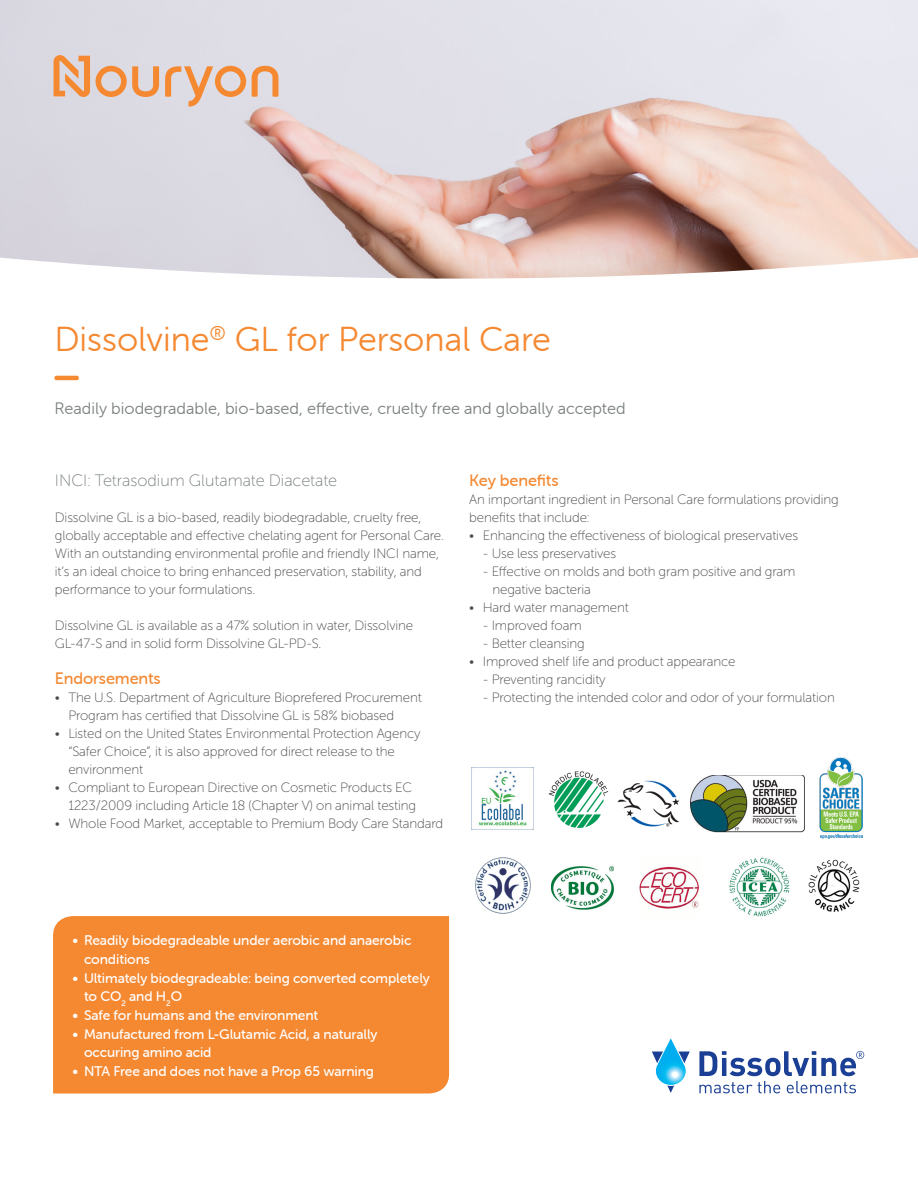
<style>
.page{position:relative;width:918px;height:1188px;background:#fff}
.page>*{position:absolute;margin:0;border:0;box-sizing:border-box;transform-origin:0 0}
._00_Fact_Sheet_Name{font:34.5px "Museo Sans Rounded 300";color:#f58932}
._20_Body_Copy_Intro{font:16.5px "Museo Sans Rounded 300";color:#7b8080}
._11_Body_Copy{font:16.5px "Museo Sans Rounded 100";color:#7b8080}
._02_Subheads-Large-C{font:16.5px "Museo Sans Rounded 500";letter-spacing:-.01em;color:#f58932}
.t1{font:13.95px/18.6px "Museo Sans Rounded 500";letter-spacing:-.01em;color:#fff}
._01_Body{font:13.5px/18px "Museo Sans Rounded 100";letter-spacing:-.01em;color:#4b4c4d}
</style>
<div class="page">
<img style="left:0;top:0;width:918px;height:279px">
<hr style="left:55px;top:376px;width:24px;height:4px;background:#f58932;border-radius:2px">
<svg style="left:54px;top:53px;width:224px;height:54px;background:#e2c5b5"></svg>
<div style="left:53px;top:916px;width:397px;height:178px;background:#f58932"></div>
<img style="left:820px;top:758px;width:43px;height:80px">
<svg style="left:652px;top:1038px;width:38px;height:55px"></svg>
<svg style="left:699px;top:1051px;width:165px;height:42px"></svg>
<img style="left:548px;top:771px;width:61px;height:57px">
<img style="left:478px;top:770px;width:49px;height:56px">
<img style="left:617px;top:780px;width:63px;height:47px">
<img style="left:690px;top:775px;width:115px;height:57px">
<img style="left:808px;top:859px;width:52px;height:53px">
<img style="left:639px;top:866px;width:61px;height:43px">
<img style="left:552px;top:866px;width:61px;height:44px">
<img style="left:475px;top:857px;width:56px;height:56px">
<img style="left:729px;top:857px;width:61px;height:60px">
<p class="_00_Fact_Sheet_Name" style="left:55px;top:321px;width:498px">Dissolvine<sup>®</sup> GL for Personal Care</p>
<p class="_20_Body_Copy_Intro" style="left:55px;top:399px;width:573px">Readily biodegradable, bio-based, effective, cruelty free and globally accepted</p>
<p class="_11_Body_Copy" style="left:55px;top:472px;width:284px">INCI: Tetrasodium Glutamate Diacetate</p>
<p class="_01_Body" style="left:55px;top:509px;width:390px">Dissolvine GL is a bio-based, readily biodegradable, cruelty free, globally acceptable and effective chelating agent for Personal Care.<br>With an outstanding environmental profile and friendly INCI name, it’s an ideal choice to bring enhanced preservation, stability, and performance to your formulations.</p>
<p class="_01_Body" style="left:55px;top:617px;width:360px">Dissolvine GL is available as a 47% solution in water, Dissolvine<br>GL-47-S and in solid form Dissolvine GL-PD-S.</p>
<p class="_02_Subheads-Large-C" style="left:55px;top:669px;width:107px">Endorsements</p>
<p class="_01_Body" style="left:68px;top:689px;width:355px;text-indent:-14px">• The U.S. Department of Agriculture Bioprefered Procurement<br>Program has certified that Dissolvine GL is 58% biobased</p>
<p class="_01_Body" style="left:68px;top:725px;width:354px;text-indent:-14px">• Listed on the United States Environmental Protection Agency “Safer Choice”, it is also approved for direct release to the environment</p>
<p class="_01_Body" style="left:68px;top:779px;width:349px;text-indent:-14px">• Compliant to European Directive on Cosmetic Products EC<br>1223/2009 including Article 18 (Chapter V) on animal testing</p>
<p class="_01_Body" style="left:55px;top:815px;width:390px">• Whole Food Market, acceptable to Premium Body Care Standard</p>
<p class="_02_Subheads-Large-C" style="left:469px;top:471px;width:91px">Key benefits</p>
<p class="_01_Body" style="left:469px;top:491px;width:371px">An important ingredient in Personal Care formulations providing benefits that include:</p>
<p class="_01_Body" style="left:469px;top:527px;width:330px">• Enhancing the effectiveness of biological preservatives</p>
<p class="_01_Body" style="left:483px;top:545px;width:135px">- Use less preservatives</p>
<p class="_01_Body" style="left:492px;top:563px;width:305px;text-indent:-10px">- Effective on molds and both gram positive and gram negative bacteria</p>
<p class="_01_Body" style="left:469px;top:599px;width:161px">• Hard water management</p>
<p class="_01_Body" style="left:483px;top:617px;width:100px">- Improved foam</p>
<p class="_01_Body" style="left:483px;top:635px;width:104px">- Better cleansing</p>
<p class="_01_Body" style="left:469px;top:653px;width:268px">• Improved shelf life and product appearance</p>
<p class="_01_Body" style="left:483px;top:671px;width:124px">- Preventing rancidity</p>
<p class="_01_Body" style="left:483px;top:689px;width:354px">- Protecting the intended color and odor of your formulation</p>
<p class="t1" style="left:84px;top:931px;width:329px;text-indent:-11px">• Readily biodegradeable under aerobic and anaerobic conditions</p>
<p class="t1" style="left:84px;top:969px;width:347px;text-indent:-11px">• Ultimately biodegradeable: being converted completely to CO<sub>2</sub> and H<sub>2</sub>O</p>
<p class="t1" style="left:73px;top:1006px;width:247px">• Safe for humans and the environment</p>
<p class="t1" style="left:84px;top:1025px;width:295px;text-indent:-11px">• Manufactured from L-Glutamic Acid, a naturally occuring amino acid</p>
<p class="t1" style="left:73px;top:1062px;width:303px">• NTA Free and does not have a Prop 65 warning</p>
</div>
